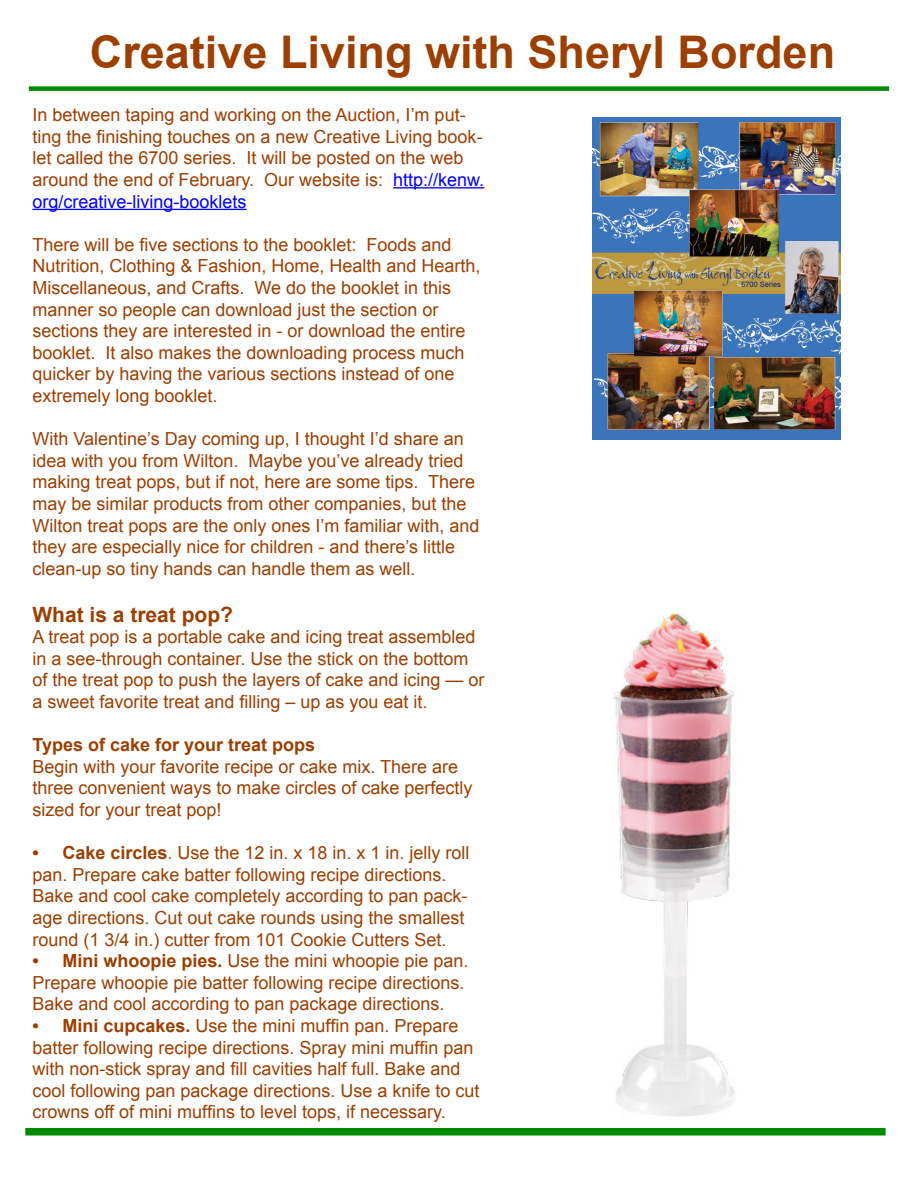
<style>
.page{position:relative;width:918px;height:1188px;background:#fff}
.page>*{position:absolute;margin:0;border:0;box-sizing:border-box;transform-origin:0 0}
.t1{font:700 45px "Arial";color:#9c3f00}
.t2{font:700 21px "Arial";color:#9c3f00}
.t3{font:18px/21.6px "Arial";color:#9c3f00}
.t4{font:700 18px "Arial";color:#9c3f00}
.s1{color:#00f}
.s2{font-weight:700}
</style>
<div class="page">
<div style="left:29px;top:86px;width:860px;height:5px;background:#008a00"></div>
<div style="left:25px;top:1128px;width:861px;height:8px;background:#008a00"></div>
<hr style="left:393px;top:187px;width:91px;height:1px;background:#00f">
<hr style="left:32px;top:209px;width:214px;height:1px;background:#00f">
<img style="left:613px;top:613px;width:122px;height:504px">
<img style="left:593px;top:118px;width:248px;height:322px">
<p class="t1" style="left:90px;top:22px;width:747px">Creative Living with Sheryl Borden</p>
<p class="t3" style="left:32px;top:104px;width:453px">In between taping and working on the Auction, I’m put&shy;ting the finishing touches on a new Creative Living book&shy;let called the 6700 series. It will be posted on the web around the end of February. Our website is: <span class="s1">http://kenw. org/creative-living-booklets</span></p>
<p class="t3" style="left:32px;top:234px;width:450px">There will be five sections to the booklet: Foods and Nutrition, Clothing &amp; Fashion, Home, Health and Hearth, Miscellaneous, and Crafts. We do the booklet in this manner so people can download just the section or sections they are interested in - or download the entire booklet. It also makes the downloading process much quicker by having the various sections instead of one extremely long booklet.</p>
<p class="t3" style="left:32px;top:428px;width:449px">With Valentine’s Day coming up, I thought I’d share an idea with you from Wilton. Maybe you’ve already tried making treat pops, but if not, here are some tips. There may be similar products from other companies, but the Wilton treat pops are the only ones I’m familiar with, and they are especially nice for children - and there’s little clean-up so tiny hands can handle them as well.</p>
<p class="t2" style="left:32px;top:600px;width:202px">What is a treat pop?</p>
<p class="t3" style="left:32px;top:626px;width:454px">A treat pop is a portable cake and icing treat assembled in a see-through container. Use the stick on the bottom of the treat pop to push the layers of cake and icing — or a sweet favorite treat and filling – up as you eat it.</p>
<p class="t4" style="left:32px;top:733px;width:284px">Types of cake for your treat pops</p>
<p class="t3" style="left:32px;top:756px;width:442px">Begin with your favorite recipe or cake mix. There are three convenient ways to make circles of cake perfectly sized for your treat pop!</p>
<p class="t3" style="left:32px;top:842px;width:439px"><span class="s2">• Cake circles</span>. Use the 12 in. x 18 in. x 1 in. jelly roll pan. Prepare cake batter following recipe directions.<br>Bake and cool cake completely according to pan pack&shy;age directions. Cut out cake rounds using the smallest round (1 3/4 in.) cutter from 101 Cookie Cutters Set.</p>
<p class="t3" style="left:32px;top:950px;width:438px"><span class="s2">• Mini whoopie pies.</span> Use the mini whoopie pie pan.<br>Prepare whoopie pie batter following recipe directions.<br>Bake and cool according to pan package directions.</p>
<p class="t3" style="left:32px;top:1015px;width:449px"><span class="s2">• Mini cupcakes.</span> Use the mini muffin pan. Prepare batter following recipe directions. Spray mini muffin pan with non-stick spray and fill cavities half full. Bake and cool following pan package directions. Use a knife to cut crowns off of mini muffins to level tops, if necessary.</p>
</div>
